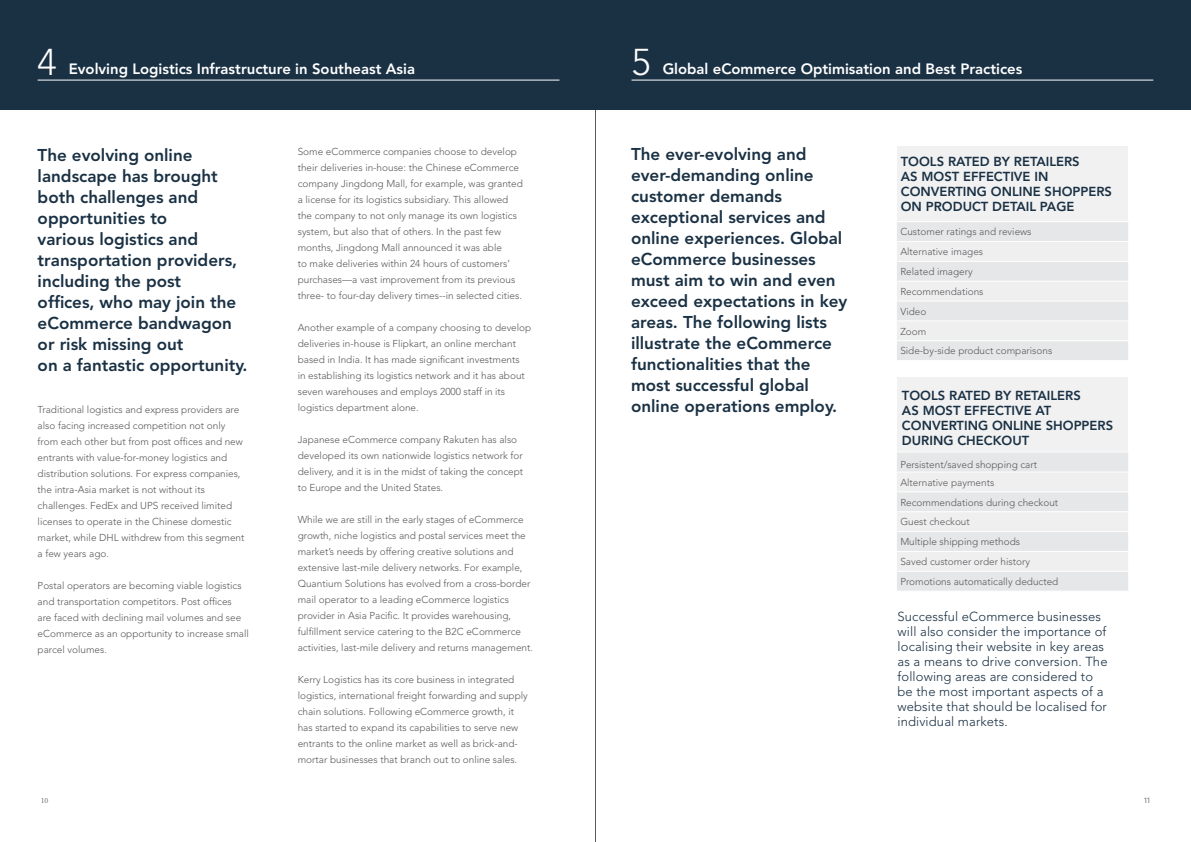
<style>
.page{position:relative;width:1191px;height:842px;background:#fff}
.page>*{position:absolute;margin:0;border:0;box-sizing:border-box;transform-origin:0 0}
.t1{font:300 37px "Avenir";color:#fff}
.t2{font:800 17px/21px "Avenir";color:#1a3144}
.t3{font:800 14.9px "Avenir";color:#fff}
.t4{font:300 13px/15px "Avenir";letter-spacing:.01em;color:#1a3144}
.t5{font:800 13px "Avenir";color:#1a3144}
.t6{font:300 10px/16px "Avenir";color:#58595b}
.t7{font:8px "Minion Pro";color:#77787b}
.t8{font:8px "Seravek";color:#77787b}
</style>
<div class="page">
<hr style="left:595px;top:0;width:1px;height:842px;background:#58595b">
<div style="left:0;top:0;width:1191px;height:110px;background:#1a3144"></div>
<hr style="left:631px;top:80px;width:522px;height:1px;background:#fff">
<hr style="left:38px;top:80px;width:521px;height:1px;background:#fff">
<svg style="left:897px;top:222px;width:231px;height:138px"></svg>
<hr style="left:897px;top:261px;width:231px;height:1px;background:#fff">
<hr style="left:897px;top:301px;width:231px;height:1px;background:#fff">
<hr style="left:897px;top:341px;width:231px;height:1px;background:#fff">
<div style="left:897px;top:147px;width:231px;height:74px;background:#f1f1f2"></div>
<div style="left:897px;top:377px;width:231px;height:74px;background:#f1f1f2"></div>
<svg style="left:897px;top:452px;width:231px;height:139px"></svg>
<hr style="left:897px;top:492px;width:231px;height:1px;background:#fff">
<hr style="left:897px;top:531px;width:231px;height:1px;background:#fff">
<hr style="left:897px;top:571px;width:231px;height:1px;background:#fff">
<h1 class="t1" style="left:38px;top:40px;width:21px">4</h1>
<h3 class="t3" style="left:69px;top:60px;width:348px">Evolving Logistics Infrastructure in Southeast Asia</h3>
<p class="t2" style="left:38px;top:144px;width:211px">The evolving online landscape has brought both challenges and opportunities to<br>various logistics and transportation providers, including the post<br>offices, who may join the eCommerce bandwagon or risk missing out<br>on a fantastic opportunity.</p>
<p class="t6" style="left:38px;top:401px;width:208px">Traditional logistics and express providers are also facing increased competition not only from each other but from post offices and new entrants with value-for-money logistics and distribution solutions. For express companies, the intra-Asia market is not without its challenges. FedEx and UPS received limited licenses to operate in the Chinese domestic market, while DHL withdrew from this segment a few years ago.</p>
<p class="t6" style="left:38px;top:577px;width:213px">Postal operators are becoming viable logistics and transportation competitors. Post offices<br>are faced with declining mail volumes and see eCommerce as an opportunity to increase small parcel volumes.</p>
<p class="t6" style="left:298px;top:144px;width:227px">Some eCommerce companies choose to develop their deliveries in-house: the Chinese eCommerce company Jingdong Mall, for example, was granted a license for its logistics subsidiary. This allowed the company to not only manage its own logistics system, but also that of others. In the past few months, Jingdong Mall announced it was able<br>to make deliveries within 24 hours of customers’ purchases—a vast improvement from its previous three- to four-day delivery times--in selected cities.</p>
<p class="t6" style="left:298px;top:320px;width:235px">Another example of a company choosing to develop deliveries in-house is Flipkart, an online merchant based in India. It has made significant investments<br>in establishing its logistics network and it has about seven warehouses and employs 2000 staff in its logistics department alone.</p>
<p class="t6" style="left:298px;top:432px;width:227px">Japanese eCommerce company Rakuten has also developed its own nationwide logistics network for delivery, and it is in the midst of taking the concept to Europe and the United States.</p>
<p class="t6" style="left:298px;top:512px;width:237px">While we are still in the early stages of eCommerce growth, niche logistics and postal services meet the market’s needs by offering creative solutions and extensive last-mile delivery networks. For example, Quantium Solutions has evolved from a cross-border mail operator to a leading eCommerce logistics provider in Asia Pacific. It provides warehousing, fulfillment service catering to the B2C eCommerce activities, last-mile delivery and returns management.</p>
<p class="t6" style="left:298px;top:672px;width:232px">Kerry Logistics has its core business in integrated logistics, international freight forwarding and supply chain solutions. Following eCommerce growth, it has started to expand its capabilities to serve new entrants to the online market as well as brick-and&shy;mortar businesses that branch out to online sales.</p>
<h1 class="t1" style="left:631px;top:40px;width:21px">5</h1>
<h3 class="t3" style="left:662px;top:60px;width:361px">Global eCommerce Optimisation and Best Practices</h3>
<p class="t2" style="left:631px;top:143px;width:218px">The ever-evolving and ever-demanding online customer demands exceptional services and online experiences. Global eCommerce businesses must aim to win and even exceed expectations in key areas. The following lists illustrate the eCommerce functionalities that the most successful global online operations employ.</p>
<h3 class="t5" style="left:900px;top:154px;width:18px">Tools</h3>
<h3 class="t5" style="left:948px;top:154px;width:10px">rated</h3>
<h3 class="t5" style="left:993px;top:154px;width:29px">by retailers</h3>
<h3 class="t5" style="left:900px;top:169px;width:31px">as most</h3>
<h3 class="t5" style="left:963px;top:169px;width:8px">effecti</h3>
<h3 class="t5" style="left:1014px;top:169px;width:28px">ve in</h3>
<h3 class="t5" style="left:900px;top:184px;width:11px">con</h3>
<h3 class="t5" style="left:931px;top:184px;width:18px">verting</h3>
<h3 class="t5" style="left:991px;top:184px;width:10px">online</h3>
<h3 class="t5" style="left:1044px;top:184px;width:27px">shoppers</h3>
<h3 class="t5" style="left:900px;top:199px;width:35px">on product</h3>
<h3 class="t5" style="left:992px;top:199px;width:9px">detail</h3>
<h3 class="t5" style="left:1040px;top:199px;width:10px">page</h3>
<p class="t6" style="left:900px;top:222px;width:153px;line-height:19.8px">Customer ratings and reviews<br>Alternative images<br>Related imagery<br>Recommendations<br>Video<br>Zoom<br>Side-by-side product comparisons</p>
<h3 class="t5" style="left:902px;top:388px;width:18px">Tools</h3>
<h3 class="t5" style="left:949px;top:388px;width:10px">rated</h3>
<h3 class="t5" style="left:994px;top:388px;width:29px">by retailers</h3>
<h3 class="t5" style="left:902px;top:403px;width:31px">as most</h3>
<h3 class="t5" style="left:964px;top:403px;width:8px">effecti</h3>
<h3 class="t5" style="left:1015px;top:403px;width:30px">ve at</h3>
<h3 class="t5" style="left:902px;top:418px;width:11px">con</h3>
<h3 class="t5" style="left:932px;top:418px;width:18px">verting</h3>
<h3 class="t5" style="left:992px;top:418px;width:10px">online</h3>
<h3 class="t5" style="left:1045px;top:418px;width:27px">shoppers</h3>
<h3 class="t5" style="left:902px;top:433px;width:10px">during</h3>
<h3 class="t5" style="left:957px;top:433px;width:55px">checkout</h3>
<p class="t6" style="left:900px;top:456px;width:138px;line-height:17.7px">Persistent/saved shopping cart<br>Alternative payments</p>
<p class="t6" style="left:900px;top:492px;width:160px;line-height:19.8px">Recommendations during checkout<br>Guest checkout<br>Multiple shipping methods<br>Saved customer order history<br>Promotions automatically deducted</p>
<p class="t4" style="left:897px;top:609px;width:211px">Successful eCommerce businesses will also consider the importance of localising their website in key areas as a means to drive conversion. The following areas are considered to be the most important aspects of a website that should be localised for individual markets.</p>
<p class="t7" style="left:41px;top:795px;width:9px">10</p>
<p class="t8" style="left:1144px;top:795px;width:7px">11</p>
</div>
